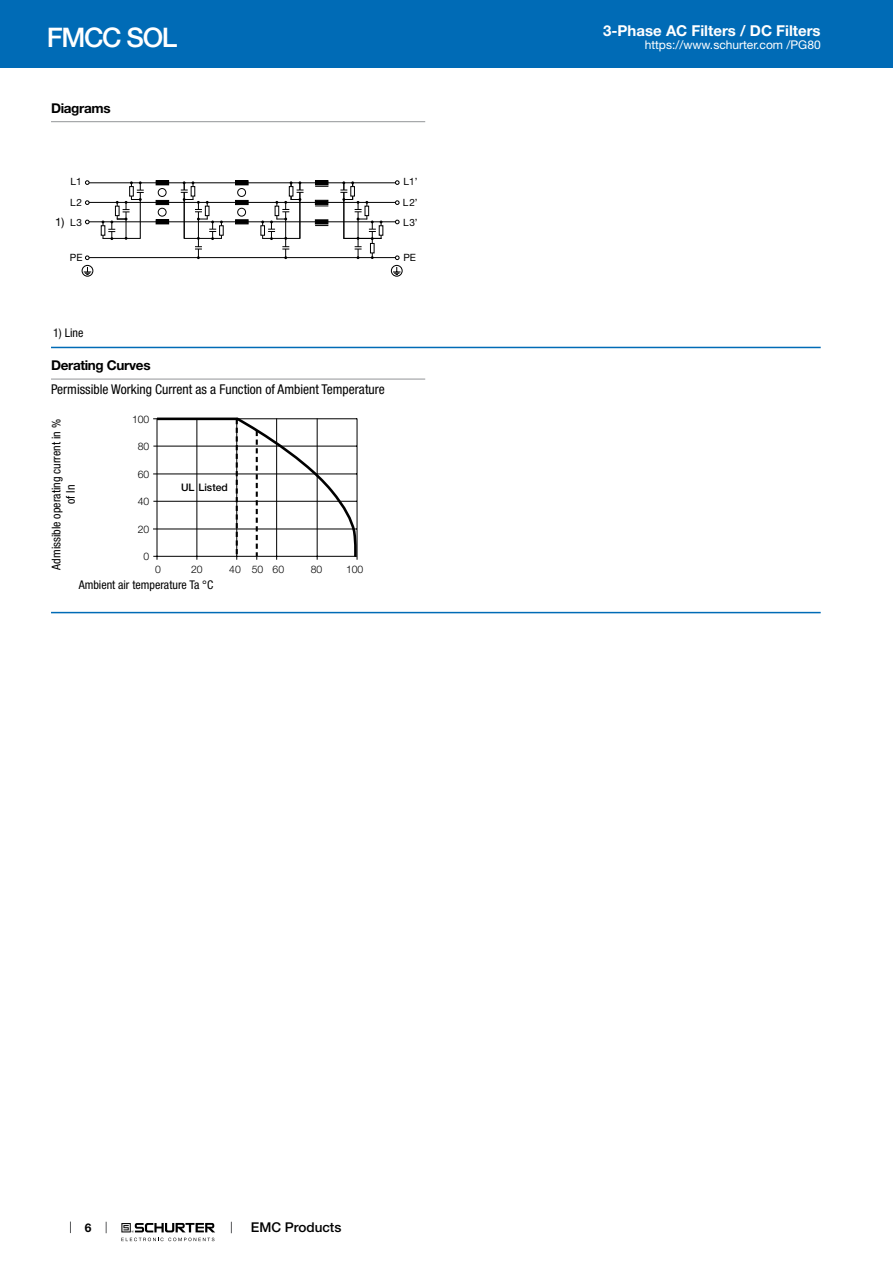
<style>
.page{position:relative;width:893px;height:1263px;background:#fff}
.page>*{position:absolute;margin:0;border:0;box-sizing:border-box;transform-origin:0 0}
.t1{font:500 27px "Helvetica Neue LT";letter-spacing:-.05em;color:#fff}
.t2{font:700 15px "Helvetica Neue LT";color:#fff}
.t3{font:condensed 13.5px "Helvetica Neue LT";color:#000}
.t4{font:700 13.5px "Helvetica Neue LT";letter-spacing:-.025em;color:#000}
.t5{font:500 13.5px "Helvetica Neue LT";color:#000}
.t6{font:condensed 12px/14.4px "Helvetica Neue LT";color:#000;text-align:center}
.t7{font:12px "Helvetica Neue LT";color:#fff}
.t8{font:700 12px "Helvetica Neue LT";color:#000}
.t9{font:11.4px "Helvetica Neue LT";color:#000}
.t10{font:300 10.35px "Helvetica Neue LT";color:#000}
.t11{font:500 10.35px "Helvetica Neue LT";color:#000}
.t12{font:10.05px/20.4px "Helvetica Neue LT";letter-spacing:.03em;color:#000;text-align:justify}
</style>
<div class="page">
<svg style="left:70px;top:1221px;width:1px;height:12px"></svg>
<svg style="left:121px;top:1223px;width:94px;height:18px"></svg>
<div style="left:0;top:0;width:893px;height:68px;background:#006bb6"></div>
<hr style="left:51px;top:121px;width:374px;height:1px;background:#939598">
<hr style="left:89px;top:221px;width:306px;height:1px;background:#000">
<hr style="left:89px;top:202px;width:306px;height:1px;background:#000">
<hr style="left:89px;top:182px;width:306px;height:1px;background:#000">
<svg style="left:85px;top:180px;width:5px;height:5px"></svg>
<svg style="left:85px;top:200px;width:5px;height:5px"></svg>
<svg style="left:85px;top:220px;width:5px;height:4px"></svg>
<svg style="left:395px;top:180px;width:5px;height:5px"></svg>
<svg style="left:395px;top:200px;width:5px;height:5px"></svg>
<svg style="left:395px;top:220px;width:5px;height:4px"></svg>
<hr style="left:198px;top:203px;width:1px;height:55px;background:#000">
<hr style="left:285px;top:203px;width:1px;height:55px;background:#000">
<hr style="left:358px;top:203px;width:1px;height:55px;background:#000">
<hr style="left:372px;top:222px;width:1px;height:36px;background:#000">
<svg style="left:102px;top:181px;width:42px;height:59px"></svg>
<svg style="left:81px;top:246px;width:322px;height:31px"></svg>
<svg style="left:155px;top:180px;width:227px;height:60px"></svg>
<hr style="left:51px;top:347px;width:770px;height:1px;background:#006bb6">
<hr style="left:51px;top:379px;width:374px;height:1px;background:#939598">
<hr style="left:153px;top:418px;width:204px;height:1px;background:#000">
<hr style="left:153px;top:446px;width:204px;height:1px;background:#000">
<hr style="left:153px;top:474px;width:204px;height:1px;background:#000">
<hr style="left:153px;top:501px;width:204px;height:1px;background:#000">
<hr style="left:153px;top:529px;width:204px;height:1px;background:#000">
<hr style="left:157px;top:418px;width:80px;height:2px;background:#000">
<svg style="left:235px;top:417px;width:123px;height:143px"></svg>
<hr style="left:153px;top:556px;width:204px;height:1px;background:#000">
<hr style="left:157px;top:418px;width:1px;height:142px;background:#000">
<hr style="left:197px;top:418px;width:1px;height:142px;background:#000">
<hr style="left:236px;top:418px;width:1px;height:142px;background:#000">
<hr style="left:276px;top:418px;width:1px;height:142px;background:#000">
<hr style="left:317px;top:418px;width:1px;height:142px;background:#000">
<hr style="left:51px;top:612px;width:770px;height:1px;background:#006bb6">
<h1 class="t1" style="left:47px;top:21px;width:132px">FMCC SOL</h1>
<p class="t4" style="left:51px;top:99px;width:61px">Diagrams</p>
<p class="t12" style="left:403px;top:171px;width:16px">L1’ L2’ L3’</p>
<p class="t12" style="left:70px;top:171px;width:13px">L1<br>L2<br>L3</p>
<p class="t12" style="left:70px;top:247px;width:14px">PE</p>
<p class="t12" style="left:403px;top:247px;width:14px">PE</p>
<p class="t9" style="left:55px;top:215px;width:11px">1)</p>
<p class="t6" style="left:53px;top:325px;width:32px">1) Line</p>
<p class="t4" style="left:51px;top:357px;width:101px">Derating Curves</p>
<p class="t3" style="left:51px;top:381px;width:335px">Permissible Working Current as a Function of Ambient Temperature</p>
<p class="t6" style="left:49px;top:570px;width:152px;rotate:-90deg">Admissible operating current in % of In</p>
<p class="t10" style="left:132px;top:412px;width:19px">100</p>
<p class="t10" style="left:138px;top:440px;width:13px">80</p>
<p class="t10" style="left:138px;top:468px;width:13px">60</p>
<p class="t10" style="left:138px;top:495px;width:13px">40</p>
<p class="t10" style="left:138px;top:523px;width:13px">20</p>
<p class="t10" style="left:144px;top:550px;width:7px">0</p>
<p class="t11" style="left:181px;top:481px;width:48px">UL Listed</p>
<p class="t10" style="left:155px;top:563px;width:7px">0</p>
<p class="t10" style="left:191px;top:563px;width:13px">20</p>
<p class="t10" style="left:229px;top:563px;width:56px">40 50 60</p>
<p class="t10" style="left:311px;top:563px;width:13px">80</p>
<p class="t10" style="left:346px;top:563px;width:19px">100</p>
<p class="t6" style="left:79px;top:577px;width:136px">Ambient air temperature Ta °C</p>
<p class="t2" style="left:603px;top:21px;width:219px">3-Phase AC Filters / DC Filters</p>
<p class="t7" style="left:645px;top:38px;width:178px">https://www.schurter.com /PG80</p>
<p class="t8" style="left:85px;top:1220px;width:8px">6</p>
<p class="t5" style="left:251px;top:1219px;width:92px">EMC Products</p>
</div>
